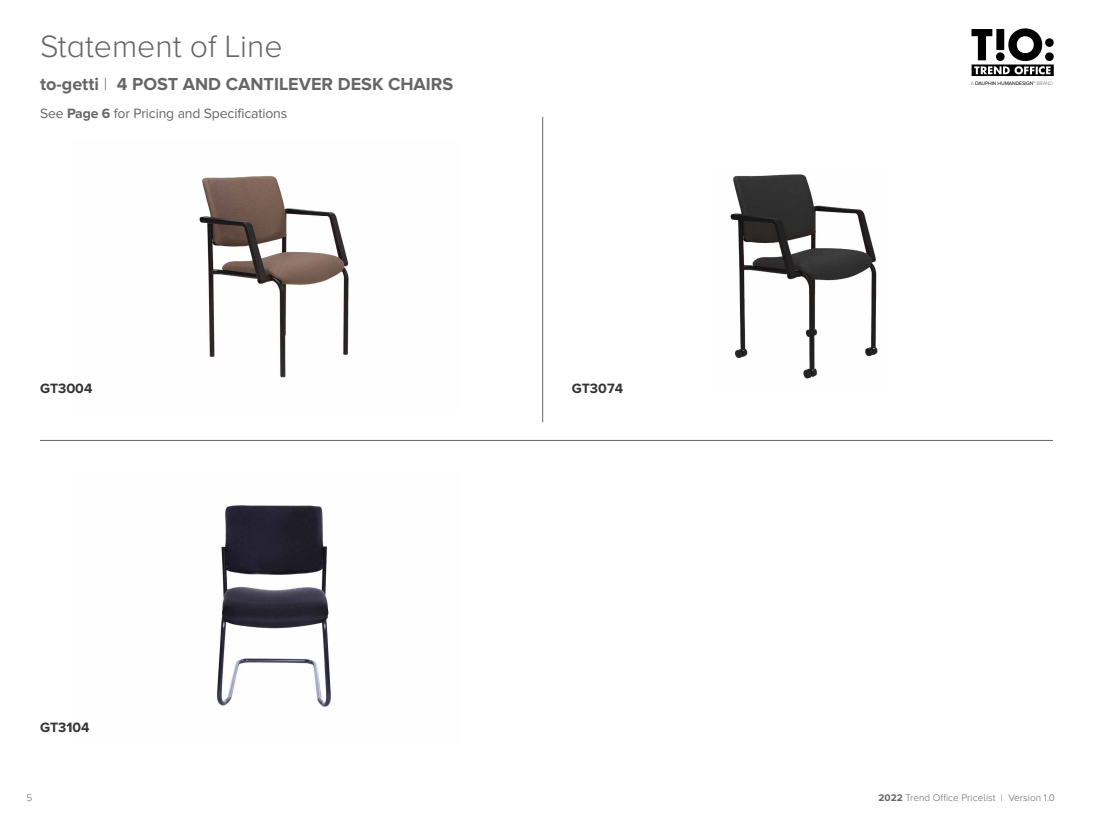
<style>
.page{position:relative;width:1093px;height:820px;background:#fff}
.page>*{position:absolute;margin:0;border:0;box-sizing:border-box;transform-origin:0 0}
.t1{font:300 32px "Proxima Nova A";color:#666}
.t2{font:700 18px "Proxima Nova A";color:#666}
.t3{font:14px "Proxima Nova";letter-spacing:-.01em;color:#666}
.t4{font:700 14px "Proxima Nova";letter-spacing:.005em;color:#333}
.t5{font:300 10px "Proxima Nova A";letter-spacing:.005em;color:#666}
.t6{font:5.16px "Proxima Nova";letter-spacing:-.015em;color:#000}
.s1{font-weight:300}
.s2{font-weight:700}
.s3{font-family:"Proxima Nova T";font-weight:100}
</style>
<div class="page">
<svg style="left:971px;top:28px;width:83px;height:48px"></svg>
<hr style="left:40px;top:440px;width:1013px;height:1px;background:#666">
<hr style="left:542px;top:117px;width:1px;height:305px;background:#666">
<img style="left:199px;top:176px;width:150px;height:202px">
<img style="left:730px;top:174px;width:148px;height:205px">
<img style="left:216px;top:505px;width:115px;height:202px">
<h1 class="t1" style="left:40px;top:33px;width:244px">Statement of Line</h1>
<p class="t2" style="left:40px;top:76px;width:415px">to-getti <span class="s1">|</span> 4 POST AND CANTILEVER DESK CHAIRS</p>
<p class="t3" style="left:40px;top:107px;width:249px">See <span class="s2">Page 6</span> for Pricing and Specifications</p>
<p class="t4" style="left:40px;top:382px;width:54px">GT3004</p>
<p class="t4" style="left:572px;top:382px;width:53px">GT3074</p>
<p class="t4" style="left:40px;top:721px;width:51px">GT3104</p>
<p class="t6" style="left:971px;top:81px;width:84px"><span class="s3">A</span> DAUPHIN HUMANDESIGN™ <span class="s3">BRAND</span></p>
<p class="t5" style="left:27px;top:793px;width:7px">5</p>
<p class="t5" style="left:878px;top:793px;width:178px"><span class="s2">2022</span> Trend Office Pricelist | Version 1.0</p>
</div>
